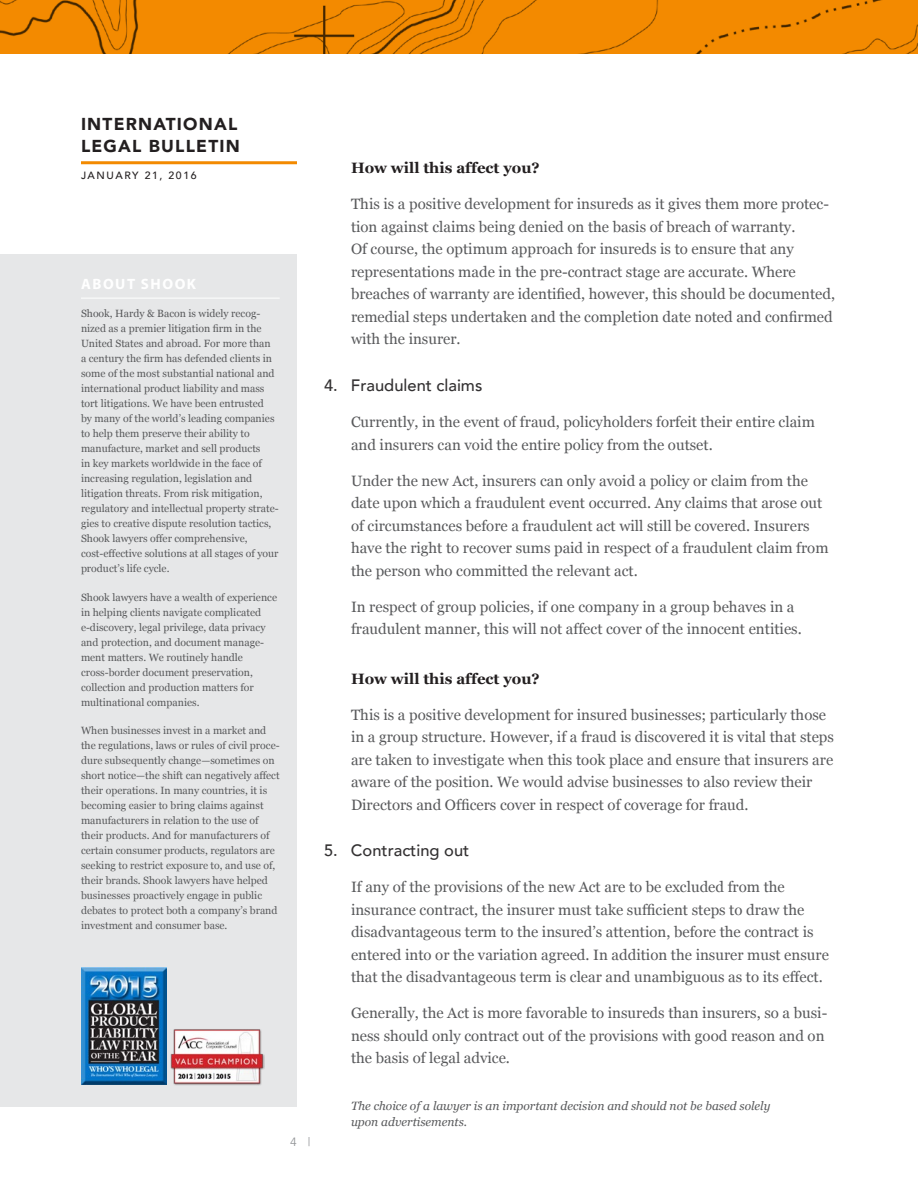
<style>
.page{position:relative;width:918px;height:1188px;background:#fff}
.page>*{position:absolute;margin:0;border:0;box-sizing:border-box;transform-origin:0 0}
.t1{font:900 17.25px/22.5px "Avenir";letter-spacing:.07em;color:#231f20}
.t2{font:500 16.5px "Avenir";color:#333132}
.t3{font:15px/22.5px "Georgia";color:#58595b}
.t4{font:700 15px "Georgia";color:#231f20}
.t5{font:700 15px "Myriad Pro";letter-spacing:.1em;color:#fff}
.t6{font:italic 12px/16.5px "Georgia";color:#58595b}
.t7{font:12px "Avenir";color:#939598}
.t8{font:10.5px/15px "Georgia";color:#58595b}
.t9{font:500 10.5px "Avenir";letter-spacing:.15em;color:#231f20}
</style>
<div class="page">
<hr style="left:81px;top:161px;width:216px;height:3px;background:#f38a00">
<div style="left:0;top:0;width:918px;height:54px;background:#f38a00"></div>
<div style="left:0;top:255px;width:297px;height:852px;background:#e6e7e8"></div>
<hr style="left:81px;top:298px;width:199px;height:1px;background:#fff">
<img style="left:81px;top:967px;width:85px;height:117px">
<img style="left:170px;top:1029px;width:95px;height:57px">
<p class="t1" style="left:81px;top:112px;width:160px">INTERNATIONAL<br>LEGAL BULLETIN</p>
<p class="t9" style="left:81px;top:167px;width:117px">JANUARY 21, 2016</p>
<p class="t5" style="left:81px;top:274px;width:116px">ABOUT SHOOK</p>
<p class="t8" style="left:81px;top:306px;width:199px">Shook, Hardy &amp; Bacon is widely recog&shy;nized as a premier litigation firm in the United States and abroad. For more than<br>a century the firm has defended clients in some of the most substantial national and international product liability and mass tort litigations. We have been entrusted<br>by many of the world’s leading companies to help them preserve their ability to manufacture, market and sell products<br>in key markets worldwide in the face of increasing regulation, legislation and litigation threats. From risk mitigation, regulatory and intellectual property strate&shy;gies to creative dispute resolution tactics, Shook lawyers offer comprehensive, cost-effective solutions at all stages of your product’s life cycle.</p>
<p class="t8" style="left:81px;top:590px;width:198px">Shook lawyers have a wealth of experience in helping clients navigate complicated e-discovery, legal privilege, data privacy and protection, and document manage&shy;ment matters. We routinely handle cross-border document preservation, collection and production matters for multinational companies.</p>
<p class="t8" style="left:81px;top:723px;width:200px">When businesses invest in a market and the regulations, laws or rules of civil proce&shy;dure subsequently change—sometimes on short notice—the shift can negatively affect their operations. In many countries, it is becoming easier to bring claims against manufacturers in relation to the use of their products. And for manufacturers of certain consumer products, regulators are seeking to restrict exposure to, and use of, their brands. Shook lawyers have helped businesses proactively engage in public debates to protect both a company’s brand investment and consumer base.</p>
<p class="t7" style="left:290px;top:1135px;width:22px">4 |</p>
<p class="t4" style="left:351px;top:159px;width:190px">How will this affect you?</p>
<p class="t3" style="left:351px;top:193px;width:486px">This is a positive development for insureds as it gives them more protec&shy;tion against claims being denied on the basis of breach of warranty.<br>Of course, the optimum approach for insureds is to ensure that any representations made in the pre-contract stage are accurate. Where breaches of warranty are identified, however, this should be documented, remedial steps undertaken and the completion date noted and confirmed with the insurer.</p>
<p class="t2" style="left:324px;top:371px;width:160px">4. Fraudulent claims</p>
<p class="t3" style="left:351px;top:411px;width:465px">Currently, in the event of fraud, policyholders forfeit their entire claim and insurers can void the entire policy from the outset.</p>
<p class="t3" style="left:351px;top:470px;width:479px">Under the new Act, insurers can only avoid a policy or claim from the date upon which a fraudulent event occurred. Any claims that arose out of circumstances before a fraudulent act will still be covered. Insurers have the right to recover sums paid in respect of a fraudulent claim from the person who committed the relevant act.</p>
<p class="t3" style="left:351px;top:596px;width:452px">In respect of group policies, if one company in a group behaves in a fraudulent manner, this will not affect cover of the innocent entities.</p>
<p class="t4" style="left:351px;top:669px;width:190px">How will this affect you?</p>
<p class="t3" style="left:351px;top:704px;width:484px">This is a positive development for insured businesses; particularly those in a group structure. However, if a fraud is discovered it is vital that steps are taken to investigate when this took place and ensure that insurers are aware of the position. We would advise businesses to also review their Directors and Officers cover in respect of coverage for fraud.</p>
<p class="t2" style="left:324px;top:836px;width:147px">5. Contracting out</p>
<p class="t3" style="left:351px;top:876px;width:479px">If any of the provisions of the new Act are to be excluded from the insurance contract, the insurer must take sufficient steps to draw the disadvantageous term to the insured’s attention, before the contract is entered into or the variation agreed. In addition the insurer must ensure that the disadvantageous term is clear and unambiguous as to its effect.</p>
<p class="t3" style="left:351px;top:1002px;width:478px">Generally, the Act is more favorable to insureds than insurers, so a busi&shy;ness should only contract out of the provisions with good reason and on the basis of legal advice.</p>
<p class="t6" style="left:351px;top:1098px;width:421px">The choice of a lawyer is an important decision and should not be based solely upon advertisements.</p>
</div>
